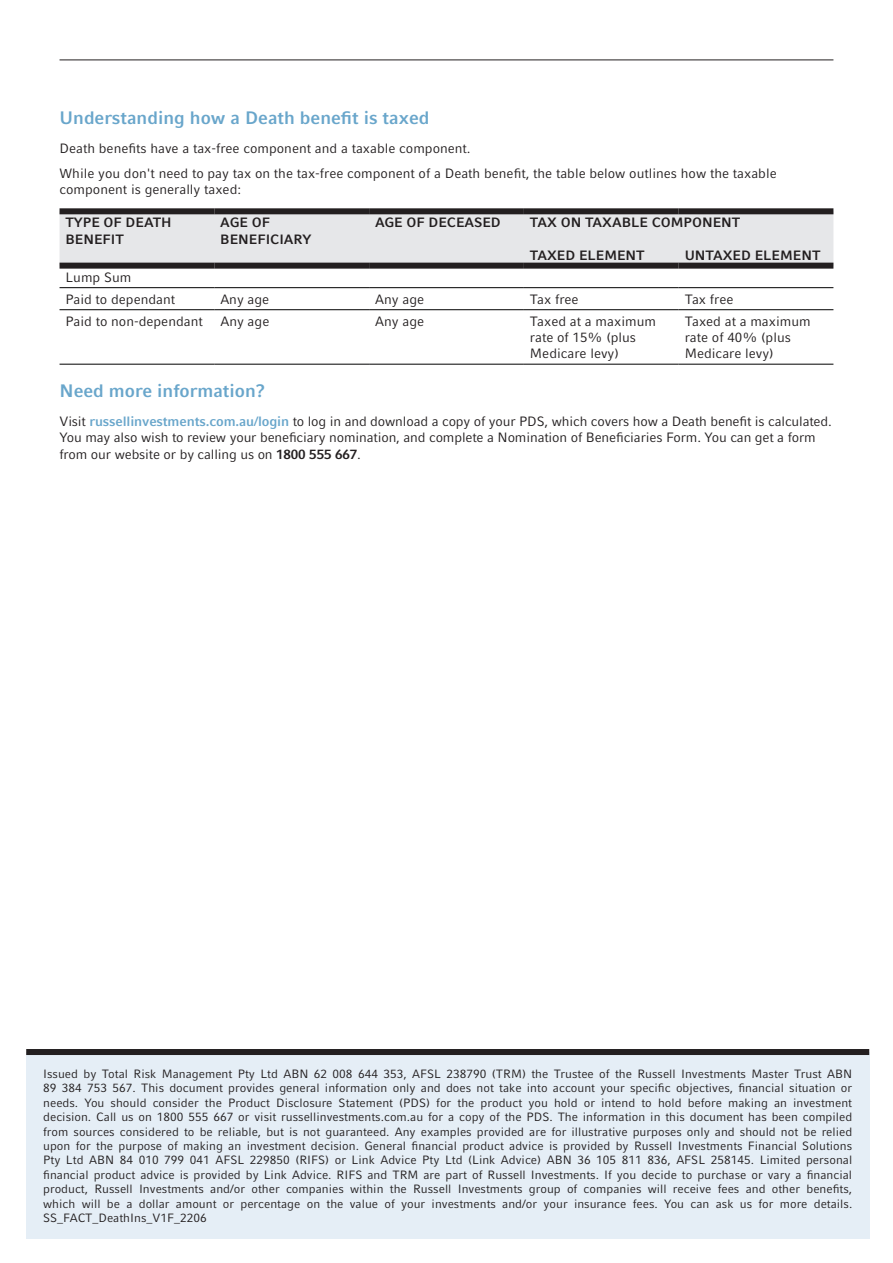
<style>
.page{position:relative;width:893px;height:1263px;background:#fff}
.page>*{position:absolute;margin:0;border:0;box-sizing:border-box;transform-origin:0 0}
.t1{font:700 18px "Compatil Fact LT Pro";color:#69a6cb}
.t2{font:13.5px/16.2px "Compatil Fact LT Pro";color:#231f20}
.t3{font:700 13.5px/16.2px "Compatil Fact LT Pro";color:#231f20}
.t4{font:12px/14.4px "Compatil Fact LT Pro";color:#231f20;text-align:justify}
.s1{font-weight:700;color:#69a6cb}
.s2{font-weight:700}
</style>
<div class="page">
<div style="left:26px;top:1052px;width:843px;height:187px;background:#e5eef6"></div>
<div style="left:26px;top:1049px;width:843px;height:6px;background:#231f20"></div>
<hr style="left:60px;top:60px;width:773px;height:1px;background:#231f20">
<div style="left:60px;top:214px;width:773px;height:49px;background:#e6e7e9"></div>
<div style="left:60px;top:208px;width:154px;height:6px;background:#231f20"></div>
<div style="left:214px;top:208px;width:155px;height:6px;background:#231f20"></div>
<div style="left:369px;top:208px;width:155px;height:6px;background:#231f20"></div>
<div style="left:524px;top:208px;width:155px;height:6px;background:#231f20"></div>
<div style="left:679px;top:208px;width:154px;height:6px;background:#231f20"></div>
<div style="left:60px;top:263px;width:154px;height:6px;background:#231f20"></div>
<div style="left:214px;top:263px;width:155px;height:6px;background:#231f20"></div>
<div style="left:369px;top:263px;width:155px;height:6px;background:#231f20"></div>
<div style="left:524px;top:263px;width:155px;height:6px;background:#231f20"></div>
<div style="left:679px;top:263px;width:154px;height:6px;background:#231f20"></div>
<hr style="left:60px;top:287px;width:154px;height:1px;background:#000001">
<hr style="left:214px;top:287px;width:155px;height:1px;background:#000001">
<hr style="left:369px;top:287px;width:155px;height:1px;background:#000001">
<hr style="left:524px;top:287px;width:155px;height:1px;background:#000001">
<hr style="left:679px;top:287px;width:154px;height:1px;background:#000001">
<hr style="left:60px;top:309px;width:154px;height:1px;background:#000001">
<hr style="left:214px;top:309px;width:155px;height:1px;background:#000001">
<hr style="left:369px;top:309px;width:155px;height:1px;background:#000001">
<hr style="left:524px;top:309px;width:155px;height:1px;background:#000001">
<hr style="left:679px;top:309px;width:154px;height:1px;background:#000001">
<hr style="left:60px;top:364px;width:154px;height:1px;background:#000001">
<hr style="left:214px;top:364px;width:155px;height:1px;background:#000001">
<hr style="left:369px;top:364px;width:155px;height:1px;background:#000001">
<hr style="left:524px;top:364px;width:155px;height:1px;background:#000001">
<hr style="left:679px;top:364px;width:154px;height:1px;background:#000001">
<h1 class="t1" style="left:60px;top:107px;width:371px">Understanding how a Death benefit is taxed</h1>
<p class="t2" style="left:60px;top:136px;width:719px;line-height:24.8px">Death benefits have a tax-free component and a taxable component.<br>While you don't need to pay tax on the tax-free component of a Death benefit, the table below outlines how the taxable</p>
<p class="t2" style="left:60px;top:181px;width:183px">component is generally taxed:</p>
<p class="t3" style="left:66px;top:215px;width:108px">TYPE OF DEATH<br>BENEFIT</p>
<p class="t3" style="left:220px;top:215px;width:92px">AGE OF<br>BENEFICIARY</p>
<p class="t3" style="left:375px;top:215px;width:127px">AGE OF DECEASED</p>
<p class="t3" style="left:530px;top:215px;width:212px">TAX ON TAXABLE COMPONENT</p>
<p class="t3" style="left:530px;top:247px;width:116px">TAXED ELEMENT</p>
<p class="t3" style="left:685px;top:247px;width:137px">UNTAXED ELEMENT</p>
<p class="t2" style="left:66px;top:266px;width:111px;line-height:22px">Lump Sum<br>Paid to dependant</p>
<p class="t2" style="left:220px;top:291px;width:50px">Any age</p>
<p class="t2" style="left:375px;top:291px;width:50px">Any age</p>
<p class="t2" style="left:530px;top:291px;width:50px">Tax free</p>
<p class="t2" style="left:685px;top:291px;width:50px">Tax free</p>
<p class="t2" style="left:66px;top:313px;width:139px">Paid to non-dependant</p>
<p class="t2" style="left:220px;top:313px;width:50px">Any age</p>
<p class="t2" style="left:375px;top:313px;width:50px">Any age</p>
<p class="t2" style="left:530px;top:313px;width:128px">Taxed at a maximum rate of 15% (plus<br>Medicare levy)</p>
<p class="t2" style="left:685px;top:313px;width:128px">Taxed at a maximum rate of 40% (plus<br>Medicare levy)</p>
<h1 class="t1" style="left:60px;top:380px;width:207px">Need more information?</h1>
<p class="t2" style="left:60px;top:413px;width:774px">Visit <span class="s1">russellinvestments.com.au/login</span> to log in and download a copy of your PDS, which covers how a Death benefit is calculated.<br>You may also wish to review your beneficiary nomination, and complete a Nomination of Beneficiaries Form. You can get a form from our website or by calling us on <span class="s2">1800 555 667</span>.</p>
<p class="t4" style="left:43px;top:1067px;width:811px">Issued by Total Risk Management Pty Ltd ABN 62 008 644 353, AFSL 238790 (TRM) the Trustee of the Russell Investments Master Trust ABN 89 384 753 567. This document provides general information only and does not take into account your specific objectives, financial situation or needs. You should consider the Product Disclosure Statement (PDS) for the product you hold or intend to hold before making an investment decision. Call us on 1800 555 667 or visit russellinvestments.com.au for a copy of the PDS. The information in this document has been compiled from sources considered to be reliable, but is not guaranteed. Any examples provided are for illustrative purposes only and should not be relied upon for the purpose of making an investment decision. General financial product advice is provided by Russell Investments Financial Solutions Pty Ltd ABN 84 010 799 041 AFSL 229850 (RIFS) or Link Advice Pty Ltd (Link Advice) ABN 36 105 811 836, AFSL 258145. Limited personal financial product advice is provided by Link Advice. RIFS and TRM are part of Russell Investments. If you decide to purchase or vary a financial product, Russell Investments and/or other companies within the Russell Investments group of companies will receive fees and other benefits, which will be a dollar amount or percentage on the value of your investments and/or your insurance fees. You can ask us for more details.<br>SS_FACT_DeathIns_V1F_2206</p>
</div>
